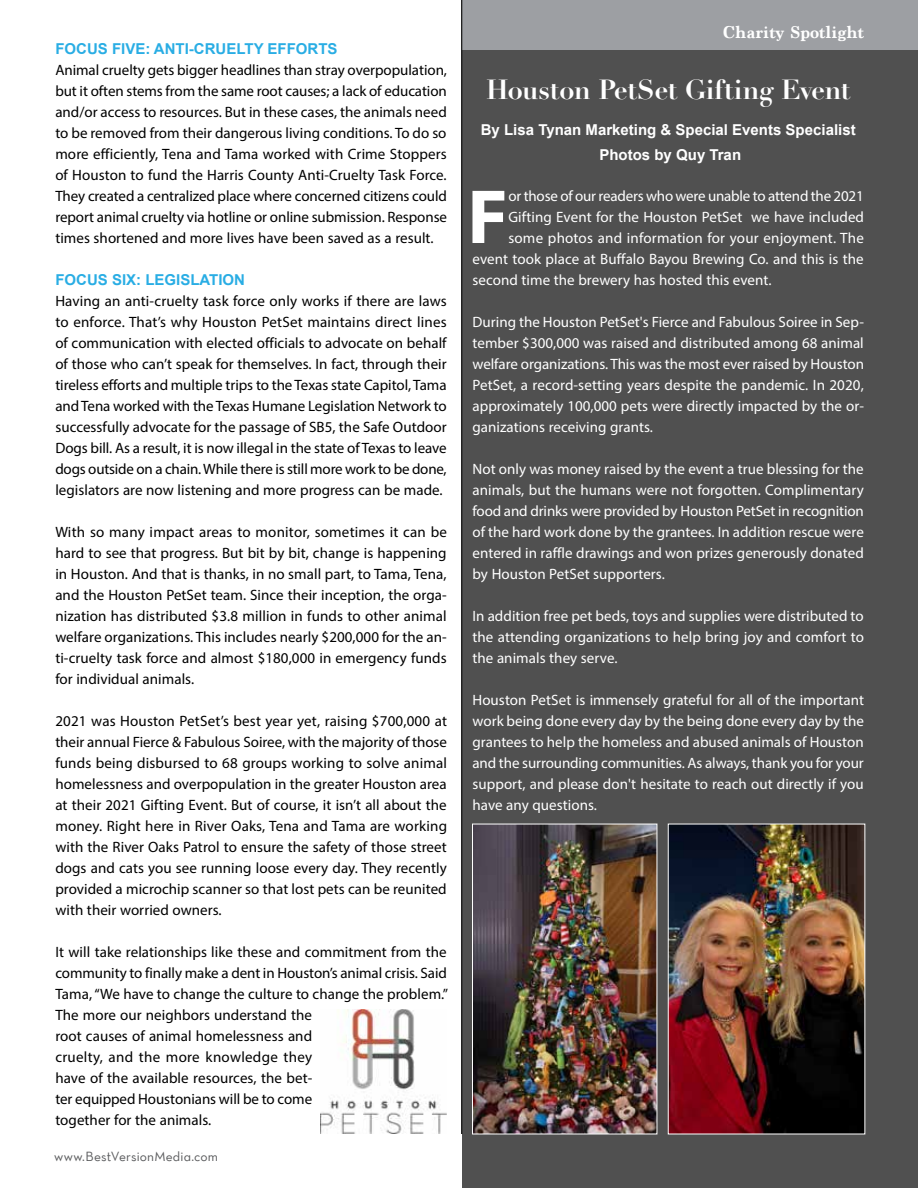
<style>
.page{position:relative;width:918px;height:1188px;background:#fff}
.page>*{position:absolute;margin:0;border:0;box-sizing:border-box;transform-origin:0 0}
.t1{font:700 77.25px "Myriad Pro";color:#fff}
.t2{font:700 27px "Didot";letter-spacing:-.02em;color:#fff}
.t3{font:700 18px "Marion";letter-spacing:.005em;color:#fff}
.t4{font:15px/21px "Myriad Pro";letter-spacing:.005em;color:#000;text-align:justify}
.t5{font:15px/21px "Myriad Pro";letter-spacing:.005em;color:#fff;text-align:justify}
.t6{font:700 15px/25.2px "Arial";color:#fff;text-align:center}
.t7{font:700 15px "Arial";color:#29ade4}
.t8{font:15px "Myriad Pro";letter-spacing:-.015em;color:#fff}
.t9{font:13.5px "Neutra Text Book Alt";letter-spacing:.01em;color:#58595b}
</style>
<div class="page">
<div style="left:462px;top:0;width:456px;height:1188px;background:#505050"></div>
<div style="left:462px;top:0;width:456px;height:50px;background:#9d9fa3"></div>
<img style="left:321px;top:1009px;width:126px;height:125px">
<hr style="left:461px;top:0;width:1px;height:1134px;background:#000">
<img style="left:474px;top:826px;width:181px;height:306px">
<div style="left:472px;top:824px;width:185px;height:310px;border:1px solid #fff"></div>
<img style="left:670px;top:826px;width:193px;height:306px">
<p class="t7" style="left:55px;top:39px;width:284px">FOCUS FIVE: ANTI-CRUELTY EFFORTS</p>
<p class="t4" style="left:55px;top:59px;width:393px">Animal cruelty gets bigger headlines than stray overpopulation, but it often stems from the same root causes; a lack of education and/or access to resources. But in these cases, the animals need to be removed from their dangerous living conditions. To do so more efficiently, Tena and Tama worked with Crime Stoppers of Houston to fund the Harris County Anti-Cruelty Task Force.<br>They created a centralized place where concerned citizens could report animal cruelty via hotline or online submission. Response times shortened and more lives have been saved as a result.</p>
<p class="t7" style="left:55px;top:270px;width:191px">FOCUS SIX: LEGISLATION</p>
<p class="t4" style="left:55px;top:290px;width:393px">Having an anti-cruelty task force only works if there are laws to enforce. That’s why Houston PetSet maintains direct lines of communication with elected officials to advocate on behalf of those who can’t speak for themselves. In fact, through their tireless efforts and multiple trips to the Texas state Capitol, Tama and Tena worked with the Texas Humane Legislation Network to successfully advocate for the passage of SB5, the Safe Outdoor Dogs bill. As a result, it is now illegal in the state of Texas to leave dogs outside on a chain. While there is still more work to be done, legislators are now listening and more progress can be made.</p>
<p class="t4" style="left:55px;top:521px;width:393px">With so many impact areas to monitor, sometimes it can be hard to see that progress. But bit by bit, change is happening in Houston. And that is thanks, in no small part, to Tama, Tena, and the Houston PetSet team. Since their inception, the orga&shy;nization has distributed $3.8 million in funds to other animal welfare organizations. This includes nearly $200,000 for the an&shy;ti-cruelty task force and almost $180,000 in emergency funds for individual animals.</p>
<p class="t4" style="left:55px;top:710px;width:393px">2021 was Houston PetSet’s best year yet, raising $700,000 at their annual Fierce &amp; Fabulous Soiree, with the majority of those funds being disbursed to 68 groups working to solve animal homelessness and overpopulation in the greater Houston area at their 2021 Gifting Event. But of course, it isn’t all about the money. Right here in River Oaks, Tena and Tama are working with the River Oaks Patrol to ensure the safety of those street dogs and cats you see running loose every day. They recently provided a microchip scanner so that lost pets can be reunited with their worried owners.</p>
<p class="t4" style="left:55px;top:941px;width:394px;text-align:left">It will take relationships like these and commitment from the community to finally make a dent in Houston’s animal crisis. Said Tama, “We have to change the culture to change the problem.” The more our neighbors understand the<br>root causes of animal homelessness and<br>cruelty, and the more knowledge they<br>have of the available resources, the bet-<br>ter equipped Houstonians will be to come<br>together for the animals.</p>
<p class="t9" style="left:54px;top:1148px;width:166px">www.BestVersionMedia.com</p>
<p class="t3" style="left:723px;top:22px;width:143px">Charity Spotlight</p>
<h2 class="t2" style="left:486px;top:72px;width:366px">Houston PetSet Gifting Event</h2>
<p class="t6" style="left:481px;top:117px;width:376px">By Lisa Tynan Marketing &amp; Special Events Specialist<br>Photos by Quy Tran</p>
<h1 class="t1" style="left:467px;top:167px;width:42px">F</h1>
<p class="t8" style="left:508px;top:187px;width:357px">or those of our readers who were unable to attend the 2021</p>
<p class="t5" style="left:508px;top:206px;width:357px">Gifting Event for the Houston PetSet we have included</p>
<p class="t5" style="left:508px;top:227px;width:357px">some photos and information for your enjoyment. The</p>
<p class="t5" style="left:472px;top:248px;width:393px">event took place at Buffalo Bayou Brewing Co. and this is the</p>
<p class="t5" style="left:472px;top:269px;width:301px">second time the brewery has hosted this event.</p>
<p class="t5" style="left:472px;top:311px;width:393px">During the Houston PetSet's Fierce and Fabulous Soiree in Sep&shy;tember $300,000 was raised and distributed among 68 animal welfare organizations. This was the most ever raised by Houston PetSet, a record-setting years despite the pandemic. In 2020, approximately 100,000 pets were directly impacted by the or&shy;ganizations receiving grants.</p>
<p class="t5" style="left:472px;top:458px;width:393px">Not only was money raised by the event a true blessing for the animals, but the humans were not forgotten. Complimentary food and drinks were provided by Houston PetSet in recognition of the hard work done by the grantees. In addition rescue were entered in raffle drawings and won prizes generously donated by Houston PetSet supporters.</p>
<p class="t5" style="left:472px;top:605px;width:393px">In addition free pet beds, toys and supplies were distributed to the attending organizations to help bring joy and comfort to the animals they serve.</p>
<p class="t5" style="left:472px;top:689px;width:393px">Houston PetSet is immensely grateful for all of the important work being done every day by the being done every day by the grantees to help the homeless and abused animals of Houston and the surrounding communities. As always, thank you for your support, and please don't hesitate to reach out directly if you have any questions.</p>
</div>
